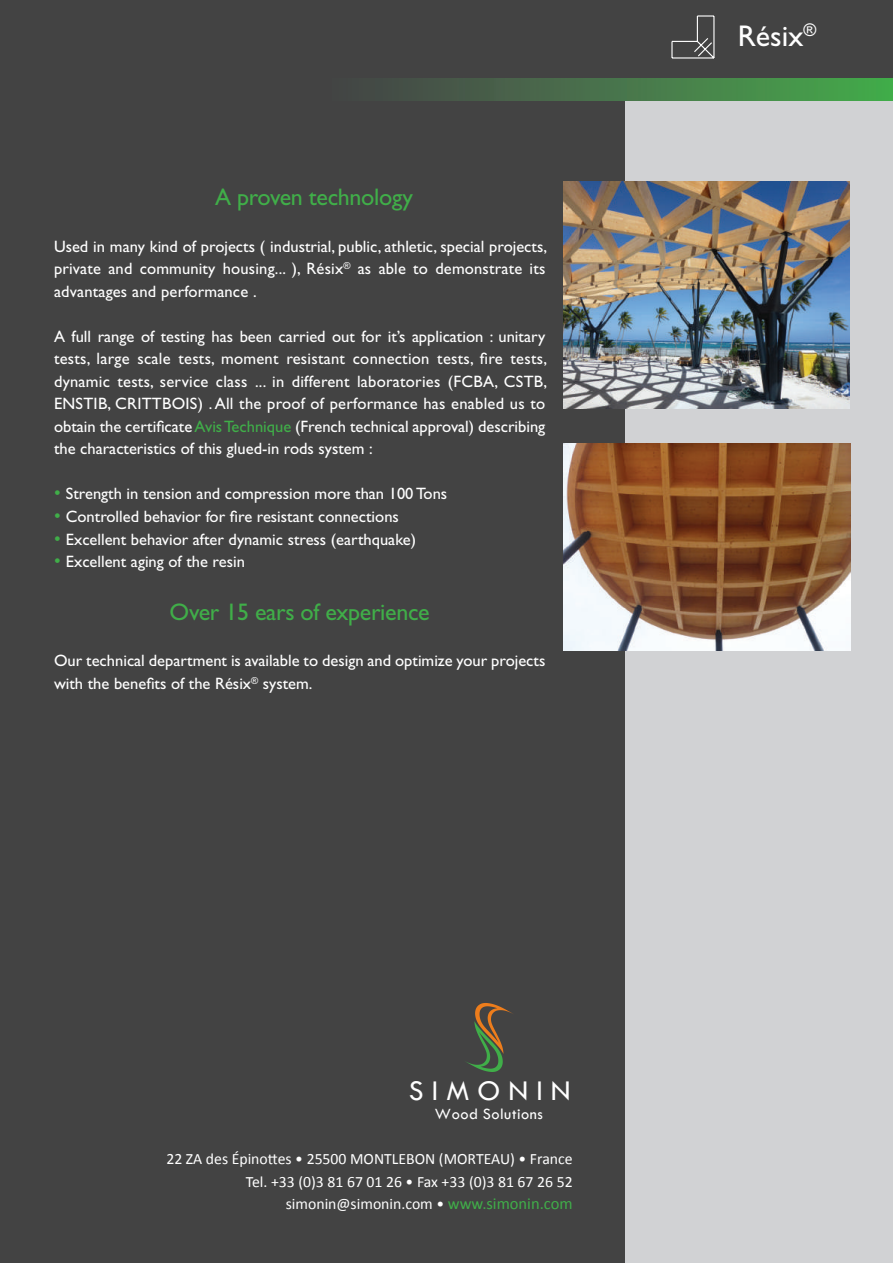
<style>
.page{position:relative;width:893px;height:1263px;background:#434343}
.page>*{position:absolute;margin:0;border:0;box-sizing:border-box;transform-origin:0 0}
.t1{font:30px "Gill Sans Std";color:#fff}
.t2{font:29.7px "Tw Cen";letter-spacing:.275em;color:#fff}
.t3{font:24px "Gill Sans Std";letter-spacing:-.015em;color:#40ae49}
.t4{font:16.5px/22.5px "Gill Sans Std";color:#fff;text-align:justify}
.t5{font:16.35px "Tw Cen";letter-spacing:.035em;color:#fff}
.t6{font:15.75px/22.5px "Calibri";color:#fff;text-align:right}
.s1{color:#40ae49}
.s2{font-size:18.75px;color:#40ae49}
.s3{font-size:16.5px;color:#40ae49}
</style>
<div class="page">
<div style="left:625px;top:98px;width:268px;height:1165px;background:#d1d2d4"></div>
<svg style="left:465px;top:1003px;width:48px;height:69px"></svg>
<div style="left:327px;top:79px;width:566px;height:22px;background:linear-gradient(to right,#474147,#47a94c)"></div>
<img style="left:563px;top:182px;width:287px;height:227px">
<img style="left:563px;top:443px;width:287px;height:208px">
<svg style="left:671px;top:15px;width:44px;height:44px"></svg>
<h3 class="t3" style="left:215px;top:183px;width:199px">A proven technology</h3>
<p class="t4" style="left:54px;top:235px;width:494px">Used in many kind of projects ( industrial, public, athletic, special projects, private and community housing... ), Résix<sup>®</sup> as able to demonstrate its advantages and performance .</p>
<p class="t4" style="left:54px;top:325px;width:495px">A full range of testing has been carried out for it’s application : unitary tests, large scale tests, moment resistant connection tests, fire tests, dynamic tests, service class ... in different laboratories (FCBA, CSTB, ENSTIB, CRITTBOIS) . All the proof of performance has enabled us to obtain the certificate <span class="s1">Avis Technique</span> (French technical approval) describing the characteristics of this glued-in rods system :</p>
<p class="t4" style="left:54px;top:483px;width:395px"><span class="s2">•</span> Strength in tension and compression more than 100 Tons</p>
<p class="t4" style="left:54px;top:505px;width:346px"><span class="s2">•</span> Controlled behavior for fire resistant connections</p>
<p class="t4" style="left:54px;top:528px;width:363px"><span class="s2">•</span> Excellent behavior after dynamic stress (earthquake)</p>
<p class="t4" style="left:54px;top:551px;width:192px"><span class="s2">•</span> Excellent aging of the resin</p>
<h3 class="t3" style="left:170px;top:598px;width:262px">Over 15 ears of experience</h3>
<p class="t4" style="left:54px;top:650px;width:493px">Our technical department is available to design and optimize your projects with the benefits of the Résix<sup>®</sup> system.</p>
<h2 class="t2" style="left:409px;top:1073px;width:163px">SIMONIN</h2>
<p class="t5" style="left:435px;top:1104px;width:110px">Wood Solutions</p>
<p class="t6" style="left:166px;top:1148px;width:408px">22 ZA des Épinottes • 25500 MONTLEBON (MORTEAU) • France<br>Tel. +33 (0)3 81 67 01 26 • Fax +33 (0)3 81 67 26 52 simonin@simonin.com • <span class="s3">www.simonin.com</span></p>
<h1 class="t1" style="left:738px;top:19px;width:80px">Résix<sup>®</sup></h1>
</div>
